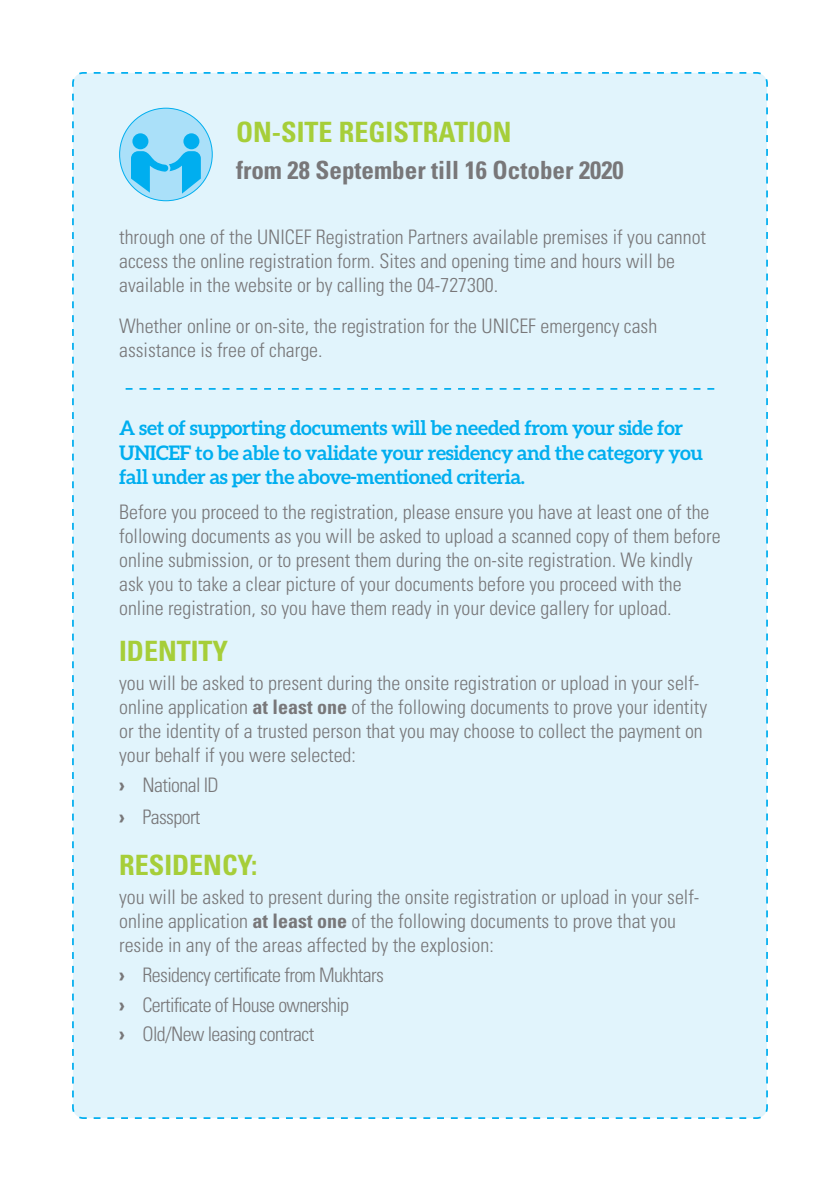
<style>
.page{position:relative;width:840px;height:1191px;background:#fff}
.page>*{position:absolute;margin:0;border:0;box-sizing:border-box;transform-origin:0 0}
.t1{font:700 condensed 28px "Univers";color:#a6ce39}
.t2{font:700 condensed 25px "Univers";color:#787779}
.t3{font:300 condensed 20px/24px "Univers LT Std";color:#787779}
.t4{font:700 20px/24px "Aleo";letter-spacing:-.02em;color:#00aeef}
.t5{font:300 condensed 20px "Univers LT Std";letter-spacing:-.03em;color:#787779}
.s1{font-family:"Univers";font-weight:700}
.s2{font-family:"Univers 65";font-weight:700;font-stretch:normal}
</style>
<div class="page">
<div style="left:72px;top:72px;width:696px;height:1047px;background:#e1f4fc"></div>
<div style="left:119px;top:108px;width:93px;height:93px;background:#aae0f9;border-radius:50%"></div>
<svg style="left:131px;top:133px;width:70px;height:61px"></svg>
<svg style="left:125px;top:388px;width:589px;height:2px"></svg>
<p class="t1" style="left:236px;top:115px;width:277px">ON-SITE REGISTRATION</p>
<p class="t2" style="left:236px;top:155px;width:389px">from 28 September till 16 October 2020</p>
<p class="t3" style="left:119px;top:225px;width:588px">through one of the UNICEF Registration Partners available premises if you cannot access the online registration form. Sites and opening time and hours will be available in the website or by calling the 04-727300.</p>
<p class="t3" style="left:119px;top:314px;width:539px">Whether online or on-site, the registration for the UNICEF emergency cash assistance is free of charge.</p>
<p class="t4" style="left:119px;top:416px;width:585px">A set of supporting documents will be needed from your side for<br>UNICEF to be able to validate your residency and the category you fall under as per the above-mentioned criteria.</p>
<p class="t3" style="left:119px;top:500px;width:602px">Before you proceed to the registration, please ensure you have at least one of the following documents as you will be asked to upload a scanned copy of them before online submission, or to present them during the on-site registration. We kindly ask you to take a clear picture of your documents before you proceed with the online registration, so you have them ready in your device gallery for upload.</p>
<p class="t1" style="left:119px;top:633px;width:110px">IDENTITY</p>
<p class="t3" style="left:119px;top:671px;width:589px">you will be asked to present during the onsite registration or upload in your self&shy;online application <span class="s1">at least one</span> of the following documents to prove your identity or the identity of a trusted person that you may choose to collect the payment on your behalf if you were selected:</p>
<p class="t5" style="left:119px;top:773px;width:101px"><span class="s2">›</span> National ID</p>
<p class="t5" style="left:119px;top:805px;width:83px"><span class="s2">›</span> Passport</p>
<p class="t1" style="left:119px;top:847px;width:139px">RESIDENCY:</p>
<p class="t3" style="left:119px;top:885px;width:581px">you will be asked to present during the onsite registration or upload in your self&shy;online application <span class="s1">at least one</span> of the following documents to prove that you reside in any of the areas affected by the explosion:</p>
<p class="t5" style="left:119px;top:963px;width:266px"><span class="s2">›</span> Residency certificate from Mukhtars</p>
<p class="t5" style="left:119px;top:992px;width:231px"><span class="s2">›</span> Certificate of House ownership</p>
<p class="t5" style="left:119px;top:1022px;width:196px"><span class="s2">›</span> Old/New leasing contract</p>
</div>
